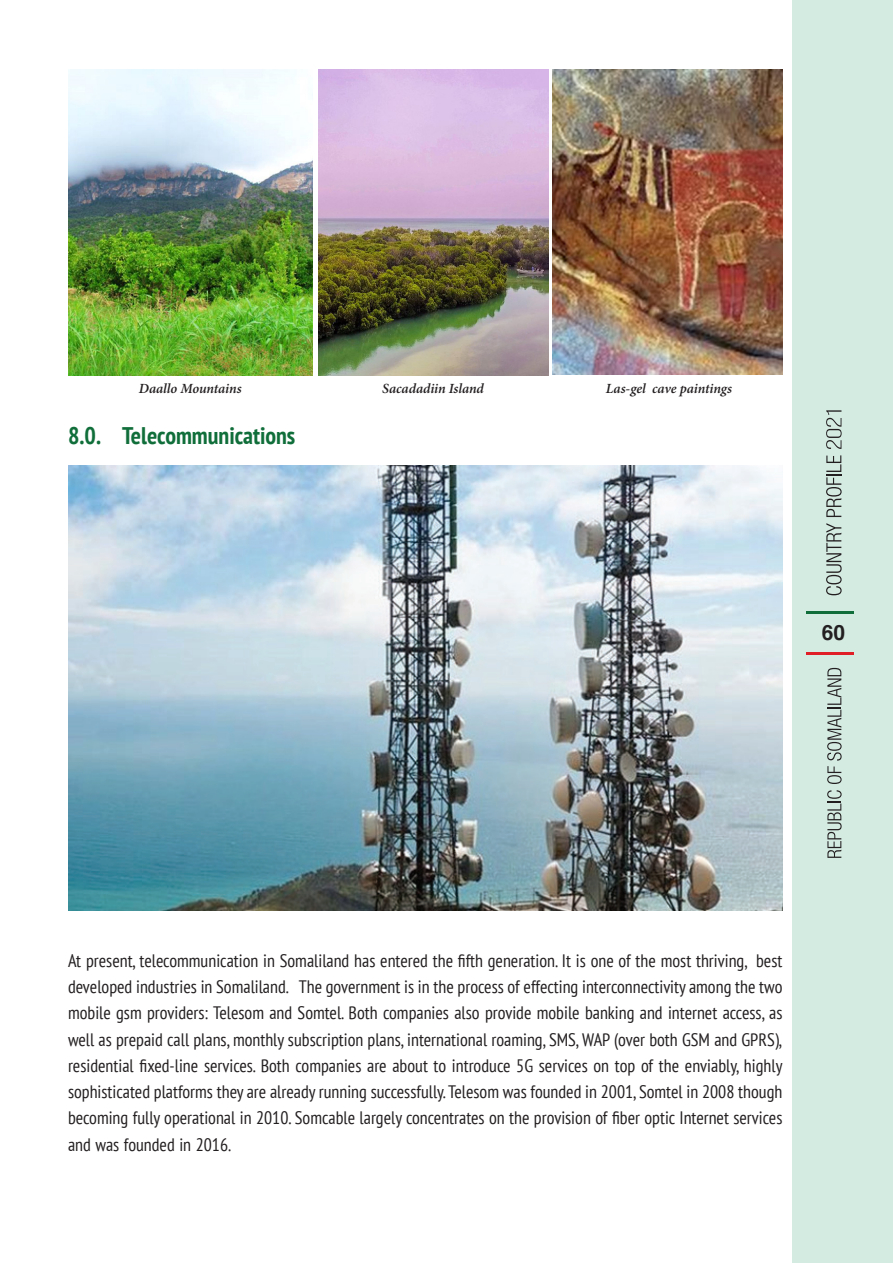
<style>
.page{position:relative;width:893px;height:1263px;background:#fff}
.page>*{position:absolute;margin:0;border:0;box-sizing:border-box;transform-origin:0 0}
.t1{font:700 condensed 24px "PT Sans";color:#106e3a}
.t2{font:700 21px "Helvetica";color:#231f20}
.t3{font:condensed 18px/26.2px "PT Sans";color:#231f20;text-align:justify}
.t4{font:italic 600 13.95px "Minion Pro";letter-spacing:-.005em;color:#231f20}
</style>
<div class="page">
<div style="left:792px;top:0;width:101px;height:1263px;background:#d4ebe2"></div>
<svg style="left:827px;top:790px;width:15px;height:68px"></svg>
<svg style="left:827px;top:668px;width:15px;height:116px"></svg>
<svg style="left:826px;top:523px;width:16px;height:72px"></svg>
<svg style="left:826px;top:455px;width:16px;height:62px"></svg>
<hr style="left:806px;top:653px;width:48px;height:2px;background:#e01e26">
<hr style="left:806px;top:611px;width:48px;height:2px;background:#106e3a">
<svg style="left:826px;top:410px;width:16px;height:39px"></svg>
<img style="left:68px;top:70px;width:245px;height:305px">
<img style="left:318px;top:70px;width:230px;height:305px">
<img style="left:553px;top:70px;width:229px;height:305px">
<img style="left:68px;top:465px;width:714px;height:445px">
<p class="t4" style="left:139px;top:380px;width:104px">Daallo Mountains</p>
<p class="t4" style="left:382px;top:380px;width:103px">Sacadadiin Island</p>
<p class="t4" style="left:606px;top:380px;width:127px">Las-gel cave paintings</p>
<p class="t1" style="left:68px;top:420px;width:229px">8.0. Telecommunications</p>
<p class="t2" style="left:822px;top:620px;width:25px">60</p>
<p class="t3" style="left:68px;top:947px;width:716px">At present, telecommunication in Somaliland has entered the fifth generation. It is one of the most thriving, best developed industries in Somaliland. The government is in the process of effecting interconnectivity among the two mobile gsm providers: Telesom and Somtel. Both companies also provide mobile banking and internet access, as well as prepaid call plans, monthly subscription plans, international roaming, SMS, WAP (over both GSM and GPRS), residential fixed-line services. Both companies are about to introduce 5G services on top of the enviably, highly sophisticated platforms they are already running successfully. Telesom was founded in 2001, Somtel in 2008 though becoming fully operational in 2010. Somcable largely concentrates on the provision of fiber optic Internet services and was founded in 2016.</p>
</div>
